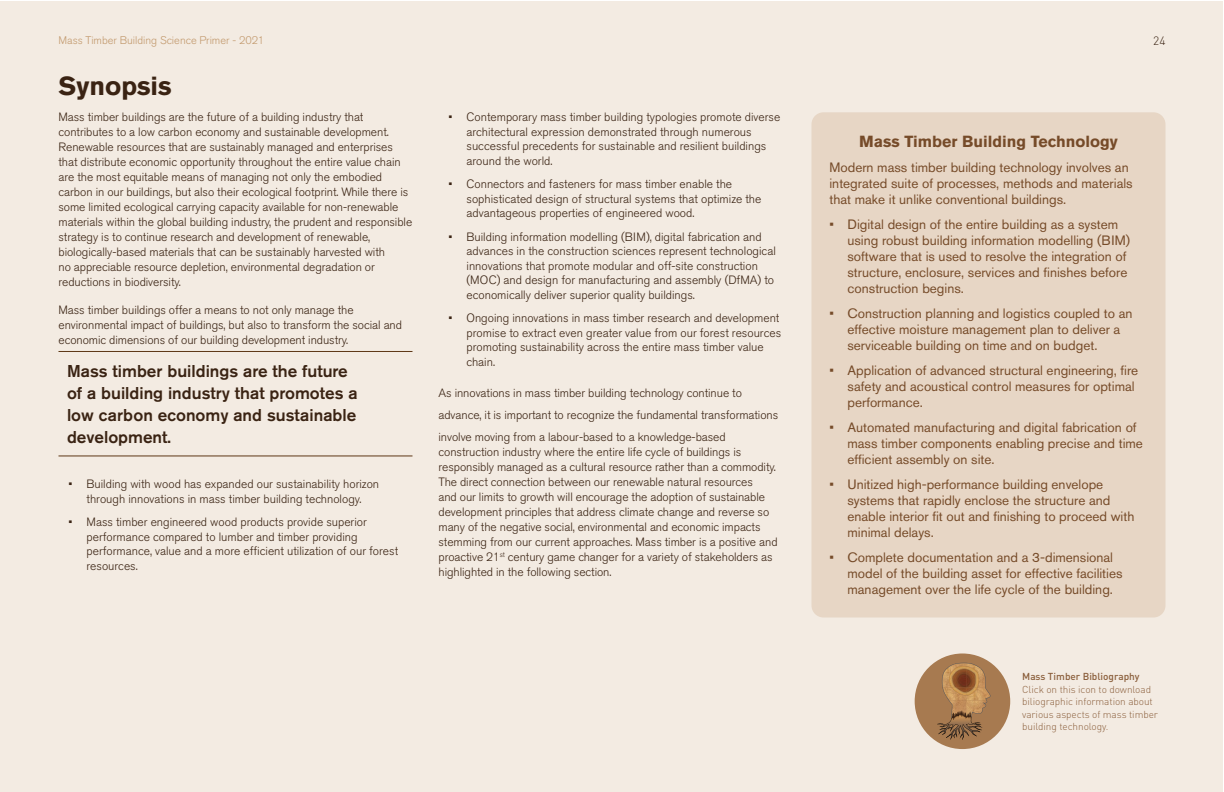
<style>
.page{position:relative;width:1224px;height:792px;background:#fff}
.page>*{position:absolute;margin:0;border:0;box-sizing:border-box;transform-origin:0 0}
.t1{font:700 26px "Akzidenz Grotesk Std";color:#3a2313}
.t2{font:500 17px/22px "Akzidenz Grotesk Std";color:#3a2313}
.t3{font:700 16px "Akzidenz Grotesk Std";color:#764b29}
.t4{font:13.5px/16px "Akzidenz Grotesk Std";color:#764b29}
.t5{font:300 12px/15px "Akzidenz Grotesk Std";letter-spacing:-.005em;color:#3a2313}
.t6{font:300 12px "DIN Pro";color:#3a2313}
.t7{font:300 11px "Akzidenz Grotesk Std";color:#c2996d}
.t8{font:300 10px/12.5px "DIN Pro";letter-spacing:-.005em;color:#8a5e3b}
.t9{font:500 10px "DIN Pro";color:#8a5e3b}
</style>
<div class="page">
<div style="left:0;top:1px;width:1223px;height:791px;background:#f3ebe2"></div>
<div style="left:812px;top:112px;width:354px;height:506px;background:#e7d6c5;border-radius:12px"></div>
<hr style="left:58px;top:351px;width:354px;height:1px;background:#5e3716">
<hr style="left:58px;top:456px;width:354px;height:1px;background:#5e3716">
<div style="left:915px;top:654px;width:95px;height:95px;background:#a77a50;border-radius:50%"></div>
<svg style="left:937px;top:663px;width:54px;height:77px"></svg>
<p class="t7" style="left:58px;top:34px;width:207px">Mass Timber Building Science Primer - 2021</p>
<h1 class="t1" style="left:58px;top:71px;width:115px">Synopsis</h1>
<p class="t5" style="left:58px;top:110px;width:355px">Mass timber buildings are the future of a building industry that contributes to a low carbon economy and sustainable development.<br>Renewable resources that are sustainably managed and enterprises that distribute economic opportunity throughout the entire value chain are the most equitable means of managing not only the embodied carbon in our buildings, but also their ecological footprint. While there is some limited ecological carrying capacity available for non-renewable materials within the global building industry, the prudent and responsible strategy is to continue research and development of renewable, biologically-based materials that can be sustainably harvested with<br>no appreciable resource depletion, environmental degradation or reductions in biodiversity.</p>
<p class="t5" style="left:58px;top:303px;width:345px">Mass timber buildings offer a means to not only manage the environmental impact of buildings, but also to transform the social and economic dimensions of our building development industry.</p>
<h2 class="t2" style="left:67px;top:360px;width:292px">Mass timber buildings are the future of a building industry that promotes a low carbon economy and sustainable development.</h2>
<p class="t5" style="left:68px;top:477px;width:312px;line-height:14.5px;text-align:center">• Building with wood has expanded our sustainability horizon through innovations in mass timber building technology.</p>
<p class="t5" style="left:86px;top:515px;width:313px;line-height:14.5px;text-indent:-18px">• Mass timber engineered wood products provide superior performance compared to lumber and timber providing performance, value and a more efficient utilization of our forest resources.</p>
<p class="t5" style="left:467px;top:110px;width:315px;line-height:14.5px;text-indent:-18px">• Contemporary mass timber building typologies promote diverse architectural expression demonstrated through numerous successful precedents for sustainable and resilient buildings around the world.</p>
<p class="t5" style="left:467px;top:177px;width:296px;line-height:14.5px;text-indent:-18px">• Connectors and fasteners for mass timber enable the sophisticated design of structural systems that optimize the advantageous properties of engineered wood.</p>
<p class="t5" style="left:467px;top:230px;width:311px;line-height:14.5px;text-indent:-18px">• Building information modelling (BIM), digital fabrication and advances in the construction sciences represent technological innovations that promote modular and off-site construction (MOC) and design for manufacturing and assembly (DfMA) to economically deliver superior quality buildings.</p>
<p class="t5" style="left:467px;top:311px;width:316px;line-height:14.5px;text-indent:-18px">• Ongoing innovations in mass timber research and development promise to extract even greater value from our forest resources promoting sustainability across the entire mass timber value chain.</p>
<p class="t5" style="left:439px;top:382px;width:341px;line-height:22px">As innovations in mass timber building technology continue to advance, it is important to recognize the fundamental transformations involve moving from a labour-based to a knowledge-based</p>
<p class="t5" style="left:439px;top:444px;width:341px">construction industry where the entire life cycle of buildings is responsibly managed as a cultural resource rather than a commodity.<br>The direct connection between our renewable natural resources<br>and our limits to growth will encourage the adoption of sustainable development principles that address climate change and reverse so many of the negative social, environmental and economic impacts stemming from our current approaches. Mass timber is a positive and proactive 21<sup>st</sup> century game changer for a variety of stakeholders as highlighted in the following section.</p>
<p class="t6" style="left:1153px;top:32px;width:14px">24</p>
<h3 class="t3" style="left:859px;top:133px;width:260px">Mass Timber Building Technology</h3>
<p class="t4" style="left:830px;top:160px;width:305px">Modern mass timber building technology involves an integrated suite of processes, methods and materials that make it unlike conventional buildings.</p>
<p class="t4" style="left:847px;top:217px;width:284px;text-indent:-18px">• Digital design of the entire building as a system using robust building information modelling (BIM) software that is used to resolve the integration of structure, enclosure, services and finishes before construction begins.</p>
<p class="t4" style="left:847px;top:306px;width:287px;text-indent:-18px">• Construction planning and logistics coupled to an effective moisture management plan to deliver a serviceable building on time and on budget.</p>
<p class="t4" style="left:847px;top:363px;width:292px;text-indent:-18px">• Application of advanced structural engineering, fire safety and acoustical control measures for optimal performance.</p>
<p class="t4" style="left:847px;top:420px;width:297px;text-indent:-18px">• Automated manufacturing and digital fabrication of mass timber components enabling precise and time efficient assembly on site.</p>
<p class="t4" style="left:847px;top:477px;width:288px;text-indent:-18px">• Unitized high-performance building envelope systems that rapidly enclose the structure and enable interior fit out and finishing to proceed with minimal delays.</p>
<p class="t4" style="left:847px;top:550px;width:277px;text-indent:-18px">• Complete documentation and a 3-dimensional model of the building asset for effective facilities management over the life cycle of the building.</p>
<p class="t9" style="left:1022px;top:668px;width:119px">Mass Timber Bibliography</p>
<p class="t8" style="left:1022px;top:682px;width:137px">Click on this icon to download biliographic information about various aspects of mass timber building technology.</p>
</div>
